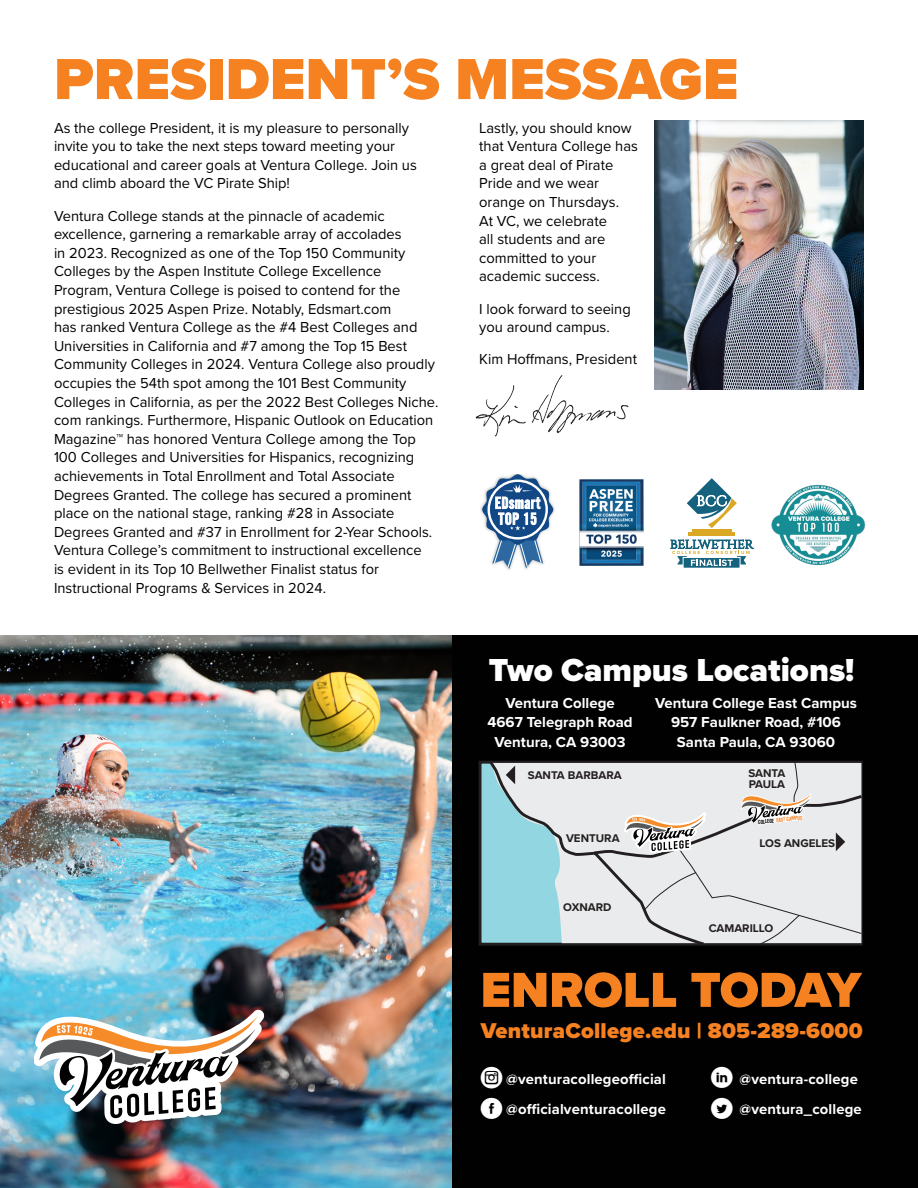
<style>
.page{position:relative;width:918px;height:1188px;background:#fff}
.page>*{position:absolute;margin:0;border:0;box-sizing:border-box;transform-origin:0 0}
.t1{font:900 60px "Proxima Nova";color:#f58121}
.t2{font:900 51px "Proxima Nova";color:#f58121}
.t3{font:900 33px "Proxima Nova";color:#fff}
.t4{font:33px "socialtype";color:#fff}
.t5{font:900 22.2px "Proxima Nova";letter-spacing:.01em;color:#f58121}
.t6{font:15px/18.6px "Proxima Nova";color:#010101}
.t7{font:700 15px "Proxima Nova";color:#fff}
.t8{font:700 14.85px "Proxima Nova";letter-spacing:.01em;color:#fff}
.t9{font:700 11.55px "Proxima Nova";color:#231f20}
.t10{font:4.95px "Rakesly Rg";color:#f58121;scale:1.09 1}
.s1{color:#010101}
</style>
<div class="page">
<img style="left:654px;top:121px;width:210px;height:268px">
<img style="left:475px;top:375px;width:154px;height:62px">
<img style="left:579px;top:480px;width:65px;height:86px">
<hr style="left:688px;top:533px;width:47px;height:3px;background:#dba825">
<hr style="left:693px;top:529px;width:39px;height:2px;background:#dba825">
<svg style="left:687px;top:478px;width:50px;height:50px"></svg>
<svg style="left:670px;top:539px;width:84px;height:27px"></svg>
<img style="left:771px;top:484px;width:95px;height:82px">
<div style="left:443px;top:635px;width:475px;height:553px;background:#010101"></div>
<img style="left:0;top:635px;width:451px;height:553px">
<img style="left:35px;top:1010px;width:228px;height:114px">
<svg style="left:487px;top:761px;width:376px;height:185px;background:#d0d9db"></svg>
<svg style="left:482px;top:474px;width:71px;height:95px"></svg>
<p class="t1" style="left:54px;top:34px;width:686px">PRESIDENT’S MESSAGE</p>
<p class="t6" style="left:54px;top:118px;width:364px">As the college President, it is my pleasure to personally invite you to take the next steps toward meeting your educational and career goals at Ventura College. Join us and climb aboard the VC Pirate Ship!</p>
<p class="t6" style="left:54px;top:206px;width:386px">Ventura College stands at the pinnacle of academic excellence, garnering a remarkable array of accolades<br>in 2023. Recognized as one of the Top 150 Community Colleges by the Aspen Institute College Excellence Program, Ventura College is poised to contend for the prestigious 2025 Aspen Prize. Notably, Edsmart.com<br>has ranked Ventura College as the #4 Best Colleges and Universities in California and #7 among the Top 15 Best Community Colleges in 2024. Ventura College also proudly occupies the 54th spot among the 101 Best Community Colleges in California, as per the 2022 Best Colleges Niche. com rankings. Furthermore, Hispanic Outlook on Education Magazine™ has honored Ventura College among the Top 100 Colleges and Universities for Hispanics, recognizing achievements in Total Enrollment and Total Associate Degrees Granted. The college has secured a prominent place on the national stage, ranking #28 in Associate Degrees Granted and #37 in Enrollment for 2-Year Schools.<br>Ventura College’s commitment to instructional excellence<br>is evident in its Top 10 Bellwether Finalist status for Instructional Programs &amp; Services in 2024.</p>
<p class="t6" style="left:479px;top:118px;width:160px">Lastly, you should know that Ventura College has a great deal of Pirate<br>Pride and we wear orange on Thursdays.<br>At VC, we celebrate<br>all students and are committed to your academic success.</p>
<p class="t6" style="left:479px;top:299px;width:153px">I look forward to seeing you around campus.</p>
<p class="t6" style="left:479px;top:349px;width:159px">Kim Hoffmans, President</p>
<p class="t3" style="left:489px;top:645px;width:367px">Two Campus Locations!</p>
<p class="t7" style="left:505px;top:692px;width:111px">Ventura College</p>
<p class="t7" style="left:487px;top:711px;width:147px">4667 Telegraph Road</p>
<p class="t7" style="left:495px;top:731px;width:132px">Ventura, CA 93003</p>
<p class="t7" style="left:655px;top:692px;width:203px">Ventura College East Campus</p>
<p class="t7" style="left:671px;top:711px;width:171px">957 Faulkner Road, #106</p>
<p class="t7" style="left:677px;top:731px;width:160px">Santa Paula, CA 93060</p>
<p class="t9" style="left:528px;top:767px;width:95px">SANTA BARBARA</p>
<p class="t9" style="left:566px;top:829px;width:55px">VENTURA</p>
<p class="t9" style="left:563px;top:898px;width:50px">OXNARD</p>
<p class="t9" style="left:748px;top:765px;width:39px">SANTA</p>
<p class="t9" style="left:749px;top:775px;width:38px">PAULA</p>
<p class="t10" style="left:758px;top:819px;width:42px;rotate:-6deg"><span class="s1">COLLEGE</span> EAST CAMPUS</p>
<p class="t9" style="left:760px;top:834px;width:77px">LOS ANGELES</p>
<p class="t9" style="left:709px;top:920px;width:66px">CAMARILLO</p>
<p class="t2" style="left:481px;top:952px;width:382px">ENROLL TODAY</p>
<p class="t5" style="left:481px;top:1014px;width:383px">VenturaCollege.edu | 805-289-6000</p>
<p class="t4" style="left:478px;top:1058px;width:29px">V</p>
<p class="t4" style="left:478px;top:1089px;width:29px">B</p>
<p class="t8" style="left:506px;top:1068px;width:161px">@venturacollegeofficial</p>
<p class="t8" style="left:506px;top:1098px;width:161px">@officialventuracollege</p>
<p class="t4" style="left:708px;top:1058px;width:29px">D</p>
<p class="t4" style="left:708px;top:1089px;width:29px">A</p>
<p class="t8" style="left:740px;top:1068px;width:120px">@ventura-college</p>
<p class="t8" style="left:740px;top:1098px;width:124px">@ventura_college</p>
</div>
